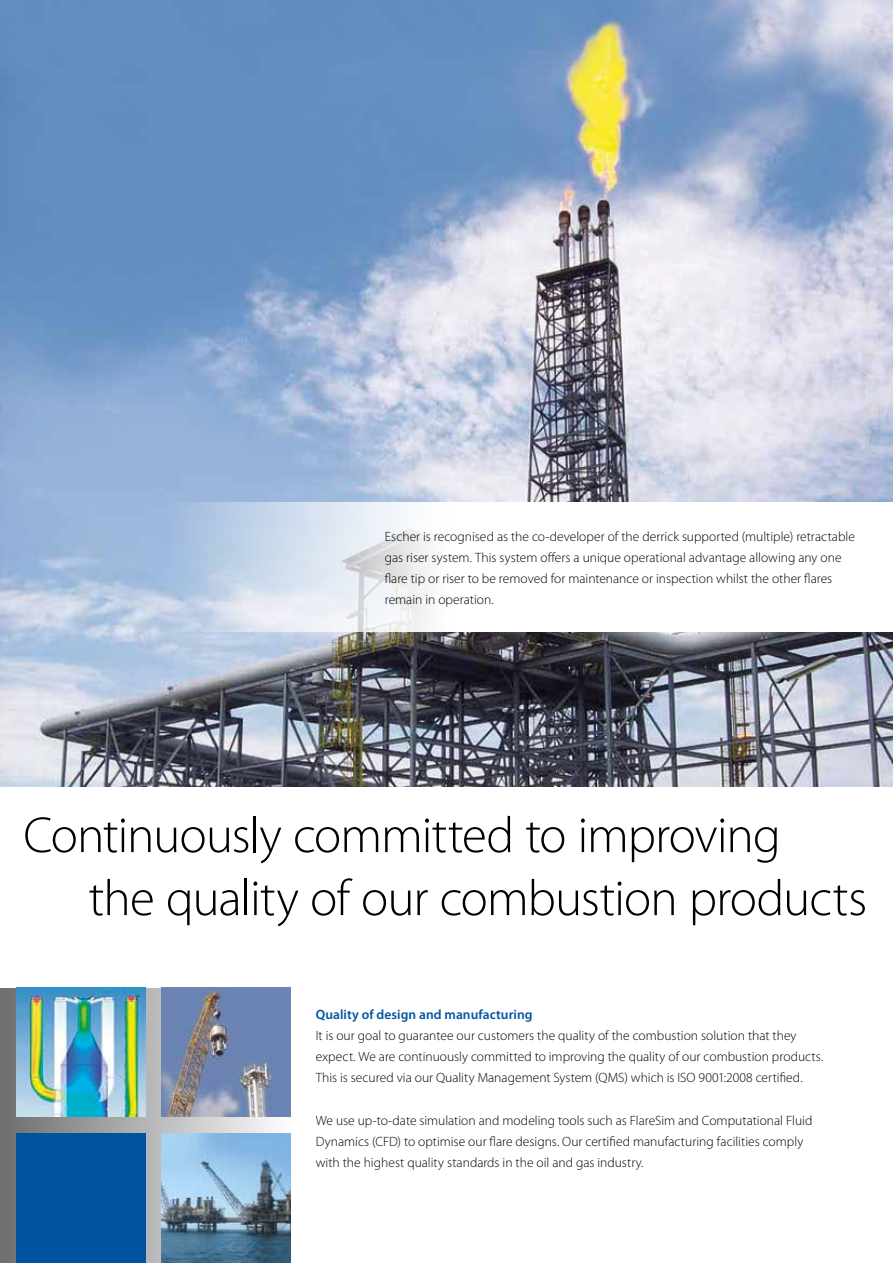
<style>
.page{position:relative;width:893px;height:1263px;background:#fff}
.page>*{position:absolute;margin:0;border:0;box-sizing:border-box;transform-origin:0 0}
.t1{font:300 51px/63px "Myriad Pro";letter-spacing:-.02em;color:#000}
.t2{font:300 13.5px/21px "Myriad Pro";color:#000}
.t3{font:600 13.5px "Myriad Pro";letter-spacing:.005em;color:#0053a1}
</style>
<div class="page">
<svg style="left:0;top:988px;width:291px;height:275px;background:#9c9ea0"></svg>
<img style="left:162px;top:988px;width:129px;height:129px">
<img style="left:162px;top:1134px;width:129px;height:129px">
<div style="left:17px;top:1134px;width:129px;height:129px;background:#0053a1"></div>
<img style="left:0;top:0;width:893px;height:787px">
<svg style="left:106px;top:502px;width:787px;height:129px"></svg>
<img style="left:17px;top:988px;width:128px;height:129px">
<p class="t2" style="left:385px;top:526px;width:472px">Escher is recognised as the co-developer of the derrick supported (multiple) retractable gas riser system. This system offers a unique operational advantage allowing any one flare tip or riser to be removed for maintenance or inspection whilst the other flares remain in operation.</p>
<h1 class="t1" style="left:89px;top:803px;width:780px;text-indent:-65px">Continuously committed to improving<br>the quality of our combustion products</h1>
<p class="t3" style="left:316px;top:1006px;width:218px">Quality of design and manufacturing</p>
<p class="t2" style="left:316px;top:1025px;width:509px">It is our goal to guarantee our customers the quality of the combustion solution that they expect. We are continuously committed to improving the quality of our combustion products.<br>This is secured via our Quality Management System (QMS) which is ISO 9001:2008 certified.</p>
<p class="t2" style="left:316px;top:1110px;width:498px">We use up-to-date simulation and modeling tools such as FlareSim and Computational Fluid<br>Dynamics (CFD) to optimise our flare designs. Our certified manufacturing facilities comply with the highest quality standards in the oil and gas industry.</p>
</div>
